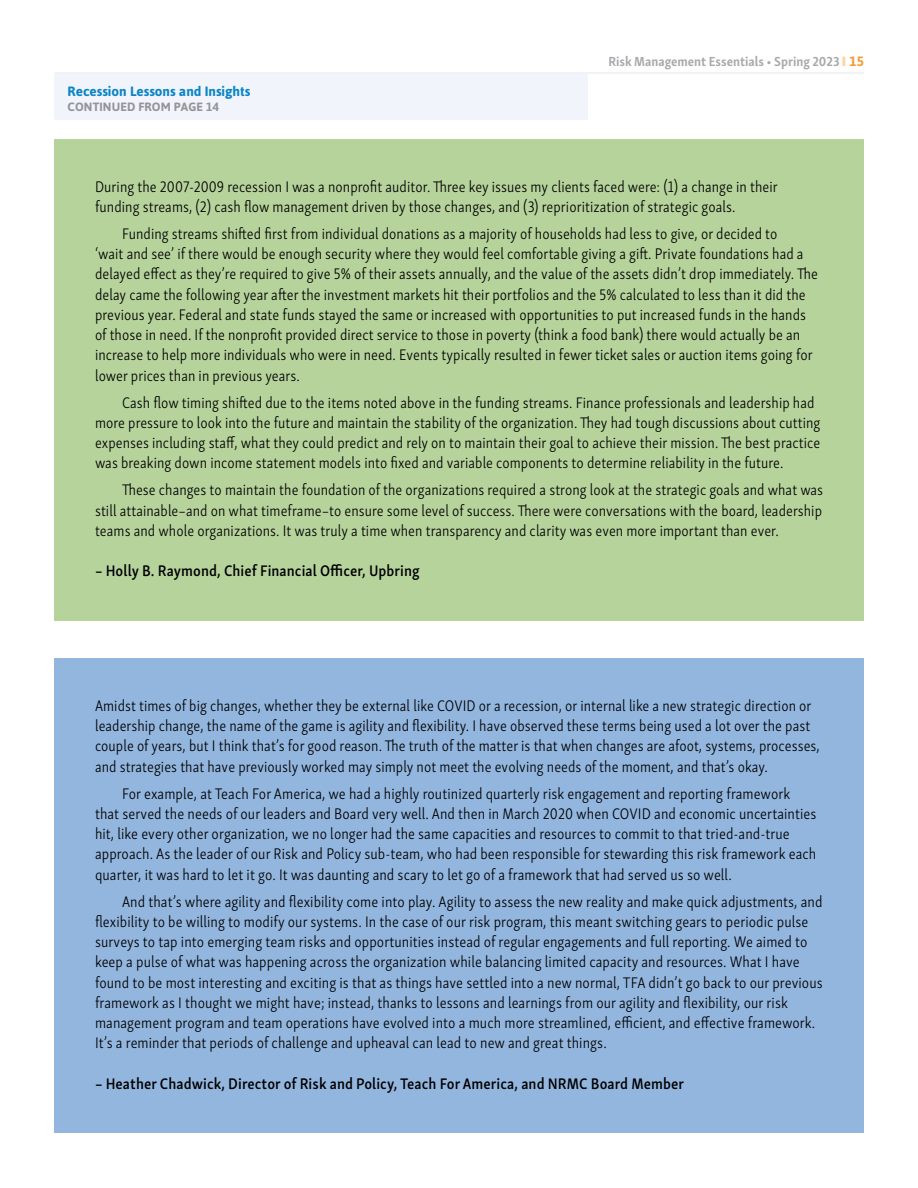
<style>
.page{position:relative;width:918px;height:1188px;background:#fff}
.page>*{position:absolute;margin:0;border:0;box-sizing:border-box;transform-origin:0 0}
.t1{font:300 15.75px/20.2px "Skolar Sans Latn Cn";letter-spacing:.005em;color:#000}
.t2{font:600 15.75px "Skolar Sans Latn Cn";letter-spacing:.005em;color:#000}
.t3{font:700 13.5px "Skolar Sans Latn Cn";color:#a7a9ac}
.t4{font:700 13.5px "Asap";color:#0b85c6}
.t5{font:700 12px "Asap";letter-spacing:.01em;color:#939598}
.s1{color:#fed3a6}
.s2{font-family:"Asap";color:#f89a33}
</style>
<div class="page">
<hr style="left:54px;top:73px;width:810px;height:1px;background:#e6e7e8">
<div style="left:54px;top:73px;width:534px;height:47px;background:#f1f4fa"></div>
<div style="left:55px;top:139px;width:809px;height:117px;background:#b6d39c"></div>
<div style="left:55px;top:187px;width:809px;height:238px;background:#b6d39c"></div>
<div style="left:55px;top:355px;width:809px;height:158px;background:#b6d39c"></div>
<div style="left:55px;top:443px;width:809px;height:137px;background:#b6d39c"></div>
<div style="left:55px;top:524px;width:809px;height:97px;background:#b6d39c"></div>
<div style="left:55px;top:659px;width:809px;height:157px;background:#93b6df"></div>
<div style="left:55px;top:746px;width:809px;height:178px;background:#93b6df"></div>
<div style="left:55px;top:854px;width:809px;height:239px;background:#93b6df"></div>
<div style="left:55px;top:1037px;width:809px;height:96px;background:#93b6df"></div>
<p class="t4" style="left:68px;top:82px;width:184px">Recession Lessons and Insights</p>
<p class="t5" style="left:68px;top:99px;width:153px">CONTINUED FROM PAGE 14</p>
<p class="t3" style="left:608px;top:50px;width:257px">Risk Management Essentials • Spring 2023 <span class="s1">❙</span> <span class="s2">15</span></p>
<p class="t1" style="left:95px;top:175px;width:684px">During the 2007-2009 recession I was a nonprofit auditor. Three key issues my clients faced were: (1) a change in their funding streams, (2) cash flow management driven by those changes, and (3) reprioritization of strategic goals.</p>
<p class="t1" style="left:95px;top:222px;width:724px;text-indent:27px">Funding streams shifted first from individual donations as a majority of households had less to give, or decided to<br>‘wait and see’ if there would be enough security where they would feel comfortable giving a gift. Private foundations had a delayed effect as they’re required to give 5% of their assets annually, and the value of the assets didn’t drop immediately. The delay came the following year after the investment markets hit their portfolios and the 5% calculated to less than it did the previous year. Federal and state funds stayed the same or increased with opportunities to put increased funds in the hands of those in need. If the nonprofit provided direct service to those in poverty (think a food bank) there would actually be an increase to help more individuals who were in need. Events typically resulted in fewer ticket sales or auction items going for lower prices than in previous years.</p>
<p class="t1" style="left:95px;top:391px;width:727px;text-indent:27px">Cash flow timing shifted due to the items noted above in the funding streams. Finance professionals and leadership had more pressure to look into the future and maintain the stability of the organization. They had tough discussions about cutting expenses including staff, what they could predict and rely on to maintain their goal to achieve their mission. The best practice was breaking down income statement models into fixed and variable components to determine reliability in the future.</p>
<p class="t1" style="left:95px;top:479px;width:730px;text-align:justify;text-indent:27px">These changes to maintain the foundation of the organizations required a strong look at the strategic goals and what was still attainable–and on what timeframe–to ensure some level of success. There were conversations with the board, leadership teams and whole organizations. It was truly a time when transparency and clarity was even more important than ever.</p>
<p class="t2" style="left:95px;top:559px;width:326px">– Holly B. Raymond, Chief Financial Officer, Upbring</p>
<p class="t1" style="left:95px;top:694px;width:726px">Amidst times of big changes, whether they be external like COVID or a recession, or internal like a new strategic direction or leadership change, the name of the game is agility and flexibility. I have observed these terms being used a lot over the past couple of years, but I think that’s for good reason. The truth of the matter is that when changes are afoot, systems, processes, and strategies that have previously worked may simply not meet the evolving needs of the moment, and that’s okay.</p>
<p class="t1" style="left:95px;top:782px;width:723px;text-indent:27px">For example, at Teach For America, we had a highly routinized quarterly risk engagement and reporting framework that served the needs of our leaders and Board very well. And then in March 2020 when COVID and economic uncertainties hit, like every other organization, we no longer had the same capacities and resources to commit to that tried-and-true approach. As the leader of our Risk and Policy sub-team, who had been responsible for stewarding this risk framework each quarter, it was hard to let it go. It was daunting and scary to let go of a framework that had served us so well.</p>
<p class="t1" style="left:95px;top:890px;width:729px;text-indent:27px">And that’s where agility and flexibility come into play. Agility to assess the new reality and make quick adjustments, and flexibility to be willing to modify our systems. In the case of our risk program, this meant switching gears to periodic pulse surveys to tap into emerging team risks and opportunities instead of regular engagements and full reporting. We aimed to keep a pulse of what was happening across the organization while balancing limited capacity and resources. What I have found to be most interesting and exciting is that as things have settled into a new normal, TFA didn’t go back to our previous framework as I thought we might have; instead, thanks to lessons and learnings from our agility and flexibility, our risk management program and team operations have evolved into a much more streamlined, efficient, and effective framework.<br>It’s a reminder that periods of challenge and upheaval can lead to new and great things.</p>
<p class="t2" style="left:95px;top:1071px;width:591px">– Heather Chadwick, Director of Risk and Policy, Teach For America, and NRMC Board Member</p>
</div>
